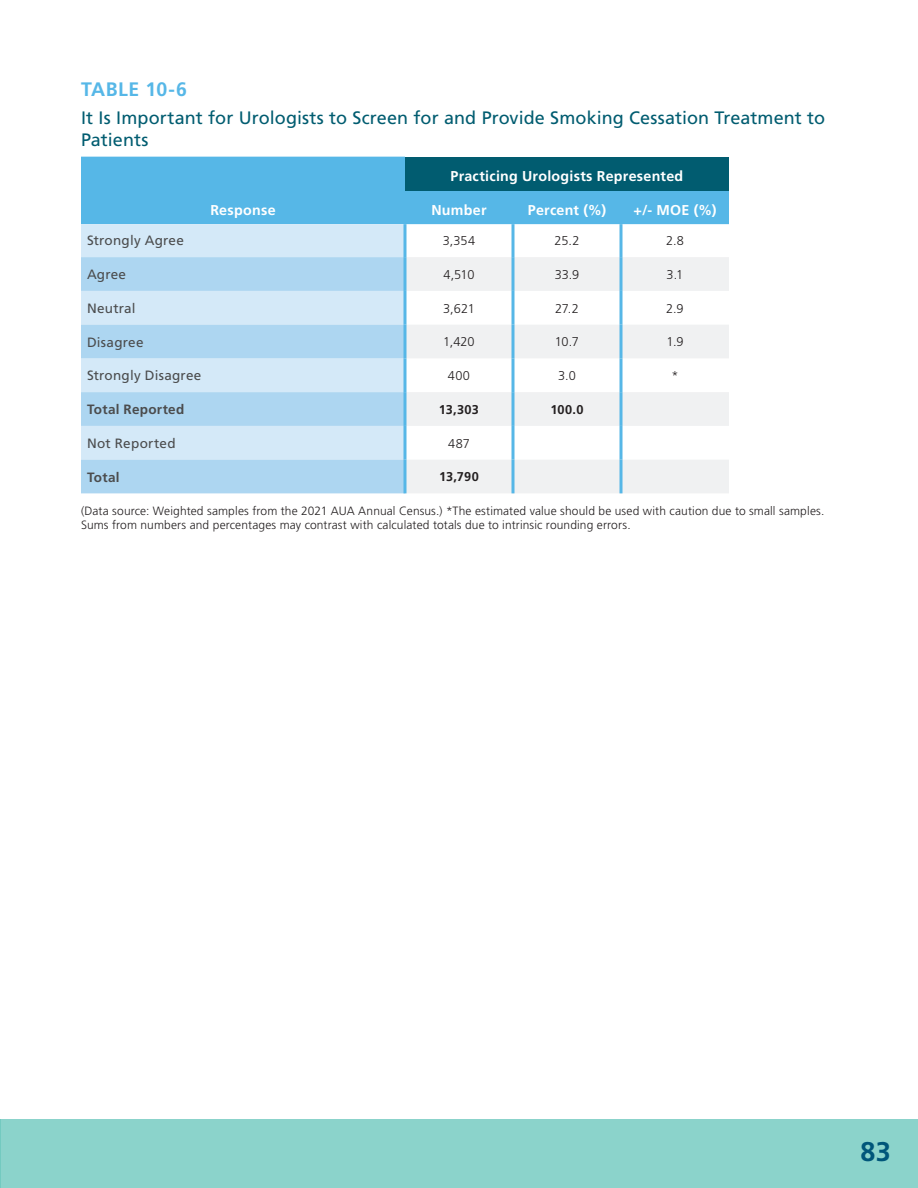
<style>
.page{position:relative;width:918px;height:1188px;background:#fff}
.page>*{position:absolute;margin:0;border:0;box-sizing:border-box;transform-origin:0 0}
.t1{font:700 27px "Frutiger LT Pro";color:#00567a}
.Subhead1{font:700 19.5px "Frutiger LT Pro";letter-spacing:.025em;color:#56b7e7}
.Chart_Title{font:18px/21.6px "Frutiger LT Pro";letter-spacing:.005em;color:#015c70}
.Chart_Variable_1{font:700 14.25px "Frutiger LT Pro";letter-spacing:.02em;color:#fff}
.Chart_Variable_2{font:13.5px "Frutiger LT Pro";letter-spacing:.02em;color:#4b4c4d}
.Chart_Variable_2-2{font:700 13.5px "Frutiger LT Pro";letter-spacing:.02em;color:#4b4c4d}
.Chart_Text{font:300 12.75px "Frutiger LT Pro";letter-spacing:-.005em;color:#231f20}
.Chart_Text-2{font:700 12.75px "Frutiger LT Pro";letter-spacing:.015em;color:#231f20}
.Chart___DataSource{font:300 12px/14.4px "Frutiger LT Pro";letter-spacing:.01em;color:#231f20}
</style>
<div class="page">
<div style="left:0;top:1119px;width:918px;height:69px;background:#8bd3cb"></div>
<div style="left:81px;top:157px;width:648px;height:67px;background:#56b7e7"></div>
<div style="left:405px;top:157px;width:324px;height:33px;background:#015c70"></div>
<div style="left:81px;top:224px;width:323px;height:33px;background:#d4e9f8"></div>
<svg style="left:81px;top:257px;width:323px;height:236px;background:#bddef4"></svg>
<svg style="left:406px;top:257px;width:323px;height:236px;fill:#f0f1f2"></svg>
<hr style="left:404px;top:224px;width:2px;height:33px;background:#56b7e7">
<hr style="left:512px;top:224px;width:2px;height:33px;background:#56b7e7">
<hr style="left:620px;top:224px;width:2px;height:33px;background:#56b7e7">
<hr style="left:512px;top:257px;width:2px;height:34px;background:#56b7e7">
<hr style="left:620px;top:257px;width:2px;height:34px;background:#56b7e7">
<hr style="left:404px;top:291px;width:2px;height:34px;background:#56b7e7">
<hr style="left:512px;top:291px;width:2px;height:34px;background:#56b7e7">
<hr style="left:620px;top:291px;width:2px;height:34px;background:#56b7e7">
<hr style="left:512px;top:325px;width:2px;height:33px;background:#56b7e7">
<hr style="left:620px;top:325px;width:2px;height:33px;background:#56b7e7">
<hr style="left:512px;top:358px;width:2px;height:34px;background:#56b7e7">
<hr style="left:620px;top:358px;width:2px;height:34px;background:#56b7e7">
<hr style="left:512px;top:392px;width:2px;height:34px;background:#56b7e7">
<hr style="left:620px;top:392px;width:2px;height:34px;background:#56b7e7">
<hr style="left:512px;top:426px;width:2px;height:34px;background:#56b7e7">
<hr style="left:620px;top:426px;width:2px;height:34px;background:#56b7e7">
<hr style="left:512px;top:460px;width:2px;height:33px;background:#56b7e7">
<hr style="left:620px;top:460px;width:2px;height:33px;background:#56b7e7">
<hr style="left:404px;top:257px;width:2px;height:34px;background:#56b7e7">
<hr style="left:404px;top:325px;width:2px;height:33px;background:#56b7e7">
<hr style="left:404px;top:358px;width:2px;height:34px;background:#56b7e7">
<hr style="left:404px;top:392px;width:2px;height:34px;background:#56b7e7">
<hr style="left:404px;top:460px;width:2px;height:33px;background:#56b7e7">
<hr style="left:404px;top:426px;width:2px;height:34px;background:#56b7e7">
<p class="Subhead1" style="left:81px;top:77px;width:108px">TABLE 10-6</p>
<p class="Chart_Title" style="left:81px;top:107px;width:746px">It Is Important for Urologists to Screen for and Provide Smoking Cessation Treatment to<br>Patients</p>
<p class="Chart_Variable_1" style="left:210px;top:201px;width:67px">Response</p>
<p class="Chart_Variable_1" style="left:451px;top:168px;width:234px">Practicing Urologists Represented</p>
<p class="Chart_Variable_1" style="left:431px;top:201px;width:57px">Number</p>
<p class="Chart_Variable_1" style="left:528px;top:201px;width:80px">Percent (%)</p>
<p class="Chart_Variable_1" style="left:634px;top:201px;width:84px">+/- MOE (%)</p>
<p class="Chart_Variable_2" style="left:87px;top:233px;width:98px">Strongly Agree</p>
<p class="Chart_Text" style="left:443px;top:233px;width:34px">3,354</p>
<p class="Chart_Text" style="left:554px;top:233px;width:27px">25.2</p>
<p class="Chart_Text" style="left:666px;top:233px;width:19px">2.8</p>
<p class="Chart_Variable_2" style="left:87px;top:266px;width:41px">Agree</p>
<p class="Chart_Text" style="left:444px;top:267px;width:32px">4,510</p>
<p class="Chart_Text" style="left:555px;top:267px;width:26px">33.9</p>
<p class="Chart_Text" style="left:667px;top:267px;width:18px">3.1</p>
<p class="Chart_Variable_2" style="left:87px;top:300px;width:50px">Neutral</p>
<p class="Chart_Text" style="left:443px;top:301px;width:33px">3,621</p>
<p class="Chart_Text" style="left:555px;top:301px;width:25px">27.2</p>
<p class="Chart_Text" style="left:666px;top:301px;width:19px">2.9</p>
<p class="Chart_Variable_2" style="left:87px;top:334px;width:58px">Disagree</p>
<p class="Chart_Text" style="left:443px;top:334px;width:33px">1,420</p>
<p class="Chart_Text" style="left:555px;top:334px;width:26px">10.7</p>
<p class="Chart_Text" style="left:666px;top:334px;width:19px">1.9</p>
<p class="Chart_Variable_2" style="left:87px;top:368px;width:116px">Strongly Disagree</p>
<p class="Chart_Text" style="left:448px;top:368px;width:24px">400</p>
<p class="Chart_Text" style="left:558px;top:368px;width:19px">3.0</p>
<p class="Chart_Text" style="left:671px;top:368px;width:9px">*</p>
<p class="Chart_Variable_2-2" style="left:87px;top:401px;width:99px">Total Reported</p>
<p class="Chart_Text-2" style="left:439px;top:402px;width:42px">13,303</p>
<p class="Chart_Text-2" style="left:551px;top:402px;width:34px">100.0</p>
<p class="Chart_Variable_2" style="left:87px;top:435px;width:90px">Not Reported</p>
<p class="Chart_Text" style="left:448px;top:436px;width:23px">487</p>
<p class="Chart_Variable_2-2" style="left:87px;top:469px;width:34px">Total</p>
<p class="Chart_Text-2" style="left:439px;top:469px;width:41px">13,790</p>
<p class="Chart___DataSource" style="left:81px;top:503px;width:745px">(Data source: Weighted samples from the 2021 AUA Annual Census.) *The estimated value should be used with caution due to small samples.<br>Sums from numbers and percentages may contrast with calculated totals due to intrinsic rounding errors.</p>
<h1 class="t1" style="left:860px;top:1135px;width:32px">83</h1>
</div>
